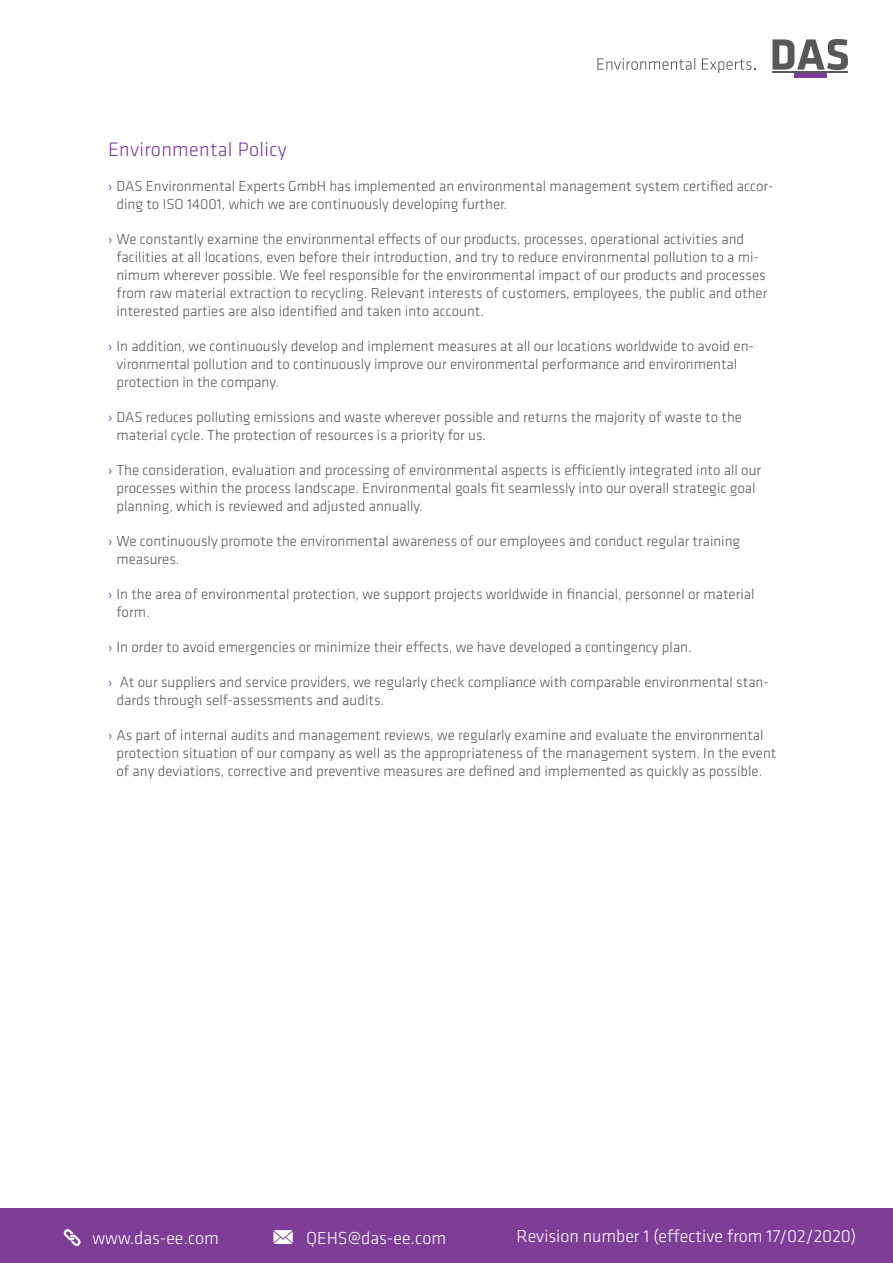
<style>
.page{position:relative;width:893px;height:1263px;background:#fff}
.page>*{position:absolute;margin:0;border:0;box-sizing:border-box;transform-origin:0 0}
.Überschrift{font:300 20.25px "Klavika";letter-spacing:.015em;color:#7e3e98}
.t1{font:300 18px "Klavika";color:#fff}
.t2{font:300 15px/18px "Klavika";color:#57585a}
.s1{color:#7e3e98}
</style>
<div class="page">
<svg style="left:772px;top:39px;width:76px;height:31px"></svg>
<div style="left:794px;top:73px;width:33px;height:5px;background:#7e3e98"></div>
<hr style="left:772px;top:71px;width:76px;height:2px;background:#57585a">
<svg style="left:597px;top:58px;width:98px;height:12px"></svg>
<svg style="left:702px;top:58px;width:53px;height:15px"></svg>
<div style="left:0;top:1208px;width:893px;height:55px;background:#7e3e98"></div>
<svg style="left:64px;top:1229px;width:17px;height:17px"></svg>
<svg style="left:273px;top:1230px;width:20px;height:14px"></svg>
<p class="Überschrift" style="left:108px;top:137px;width:180px">Environmental Policy</p>
<p class="t2" style="left:117px;top:176px;width:658px;text-indent:-9px"><span class="s1">›</span> DAS Environmental Experts GmbH has implemented an environmental management system certified accor&shy;ding to ISO 14001, which we are continuously developing further.</p>
<p class="t2" style="left:117px;top:229px;width:652px;text-indent:-9px"><span class="s1">›</span> We constantly examine the environmental effects of our products, processes, operational activities and facilities at all locations, even before their introduction, and try to reduce environmental pollution to a mi&shy;nimum wherever possible. We feel responsible for the environmental impact of our products and processes from raw material extraction to recycling. Relevant interests of customers, employees, the public and other interested parties are also identified and taken into account.</p>
<p class="t2" style="left:117px;top:336px;width:639px;text-indent:-9px"><span class="s1">›</span> In addition, we continuously develop and implement measures at all our locations worldwide to avoid en&shy;vironmental pollution and to continuously improve our environmental performance and environmental protection in the company.</p>
<p class="t2" style="left:117px;top:407px;width:627px;text-indent:-9px"><span class="s1">›</span> DAS reduces polluting emissions and waste wherever possible and returns the majority of waste to the material cycle. The protection of resources is a priority for us.</p>
<p class="t2" style="left:117px;top:460px;width:646px;text-indent:-9px"><span class="s1">›</span> The consideration, evaluation and processing of environmental aspects is efficiently integrated into all our processes within the process landscape. Environmental goals fit seamlessly into our overall strategic goal planning, which is reviewed and adjusted annually.</p>
<p class="t2" style="left:117px;top:531px;width:625px;text-indent:-9px"><span class="s1">›</span> We continuously promote the environmental awareness of our employees and conduct regular training measures.</p>
<p class="t2" style="left:117px;top:584px;width:640px;text-indent:-9px"><span class="s1">›</span> In the area of environmental protection, we support projects worldwide in financial, personnel or material form.</p>
<p class="t2" style="left:108px;top:637px;width:585px"><span class="s1">›</span> In order to avoid emergencies or minimize their effects, we have developed a contingency plan.</p>
<p class="t2" style="left:117px;top:672px;width:654px;text-indent:-9px"><span class="s1">›</span> At our suppliers and service providers, we regularly check compliance with comparable environmental stan&shy;dards through self-assessments and audits.</p>
<p class="t2" style="left:117px;top:725px;width:661px;text-indent:-9px"><span class="s1">›</span> As part of internal audits and management reviews, we regularly examine and evaluate the environmental protection situation of our company as well as the appropriateness of the management system. In the event of any deviations, corrective and preventive measures are defined and implemented as quickly as possible.</p>
<p class="t1" style="left:93px;top:1227px;width:128px">www.das-ee.com</p>
<p class="t1" style="left:306px;top:1227px;width:141px">QEHS@das-ee.com</p>
<p class="t1" style="left:517px;top:1226px;width:341px">Revision number 1 (effective from 17/02/2020)</p>
</div>
